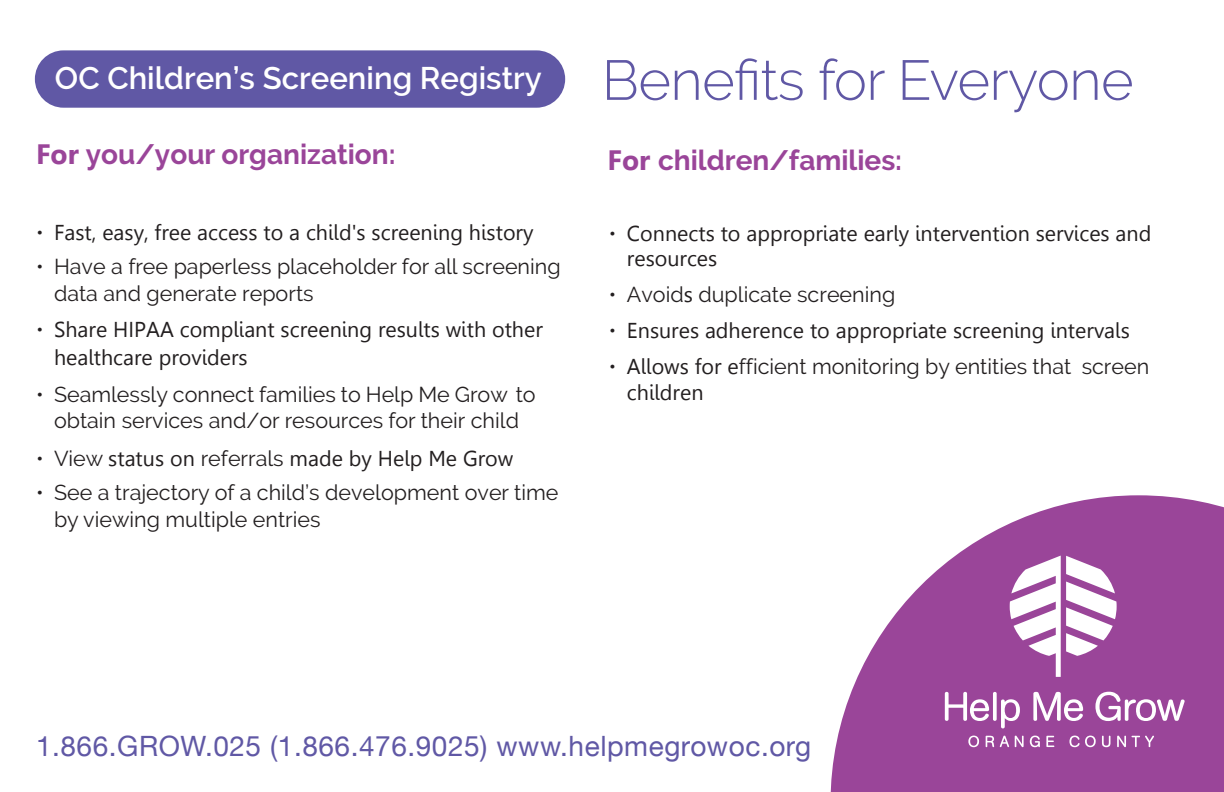
<style>
.page{position:relative;width:1224px;height:792px;background:#fff}
.page>*{position:absolute;margin:0;border:0;box-sizing:border-box;transform-origin:0 0}
.t1{font:300 56px "Raleway";letter-spacing:-.01em;color:#6058a5}
.t2{font:600 31.2px "Raleway";color:#fff}
.t3{font:28px "Helvetica Neue LT";letter-spacing:.02em;color:#6058a5}
.t4{font:700 28px "Raleway";color:#9a4599}
.t5{font:21.6px/26.4px "Raleway";color:#231f20}
.t6{font:21.6px/27.6px "Leelawadee";color:#231f20}
.s1{font-family:"Leelawadee"}
.s2{font-family:"Raleway"}
</style>
<div class="page">
<svg style="left:831px;top:495px;width:393px;height:297px;fill:#9a4599"></svg>
<svg style="left:945px;top:692px;width:44px;height:29px"></svg>
<svg style="left:993px;top:692px;width:4px;height:29px"></svg>
<svg style="left:1001px;top:699px;width:19px;height:29px"></svg>
<svg style="left:1033px;top:692px;width:50px;height:29px"></svg>
<svg style="left:1095px;top:692px;width:90px;height:29px"></svg>
<svg style="left:968px;top:736px;width:186px;height:11px;background:#b374b3"></svg>
<svg style="left:1010px;top:556px;width:107px;height:121px"></svg>
<div style="left:35px;top:50px;width:530px;height:58px;background:#6058a5;border-radius:29px"></div>
<p class="t2" style="left:55px;top:60px;width:488px">OC Children’s Screening Registry</p>
<p class="t4" style="left:36px;top:138px;width:361px"><span class="s1">For</span> you/your organization:</p>
<p class="t6" style="left:36px;top:219px;width:499px"><span class="s2">•</span> Fast, easy, free access to a child's screening history</p>
<p class="t5" style="left:54px;top:253px;width:508px;line-height:27.2px;text-indent:-18px">• Have a free paperless placeholder for all screening data and generate reports</p>
<p class="t6" style="left:54px;top:316px;width:490px;text-indent:-18px"><span class="s2">•</span> Share HIPAA compliant screening results with other healthcare providers</p>
<p class="t5" style="left:36px;top:381px;width:501px;text-align:center">• Seamlessly connect families to Help Me Grow to obtain services and/or resources for their child</p>
<p class="t6" style="left:36px;top:445px;width:479px"><span class="s2">• View</span> status on <span class="s2">referrals</span> made by Help Me Grow</p>
<p class="t5" style="left:54px;top:479px;width:506px;text-indent:-18px">• See a trajectory of a child’s development over time by viewing multiple entries</p>
<p class="t1" style="left:602px;top:47px;width:533px">Benefits for Everyone</p>
<p class="t4" style="left:608px;top:144px;width:296px"><span class="s1">For</span> children/families:</p>
<p class="t6" style="left:627px;top:220px;width:526px;line-height:25.8px;text-indent:-18px"><span class="s2">•</span> Connects to appropriate early intervention services and resources</p>
<p class="t5" style="left:609px;top:282px;width:288px">• Avoid<span class="s1">s</span> duplicate screening</p>
<p class="t6" style="left:609px;top:317px;width:522px"><span class="s2">•</span> Ensures adherence to appropriate screening intervals</p>
<p class="t5" style="left:627px;top:354px;width:524px;line-height:25px;text-indent:-18px">• <span class="s1">Allows for e</span>fficient monitoring by entities that screen <span class="s1">children</span></p>
<p class="t3" style="left:36px;top:729px;width:777px">1.866.GROW.025 (1.866.476.9025) www.helpmegrowoc.org</p>
</div>
